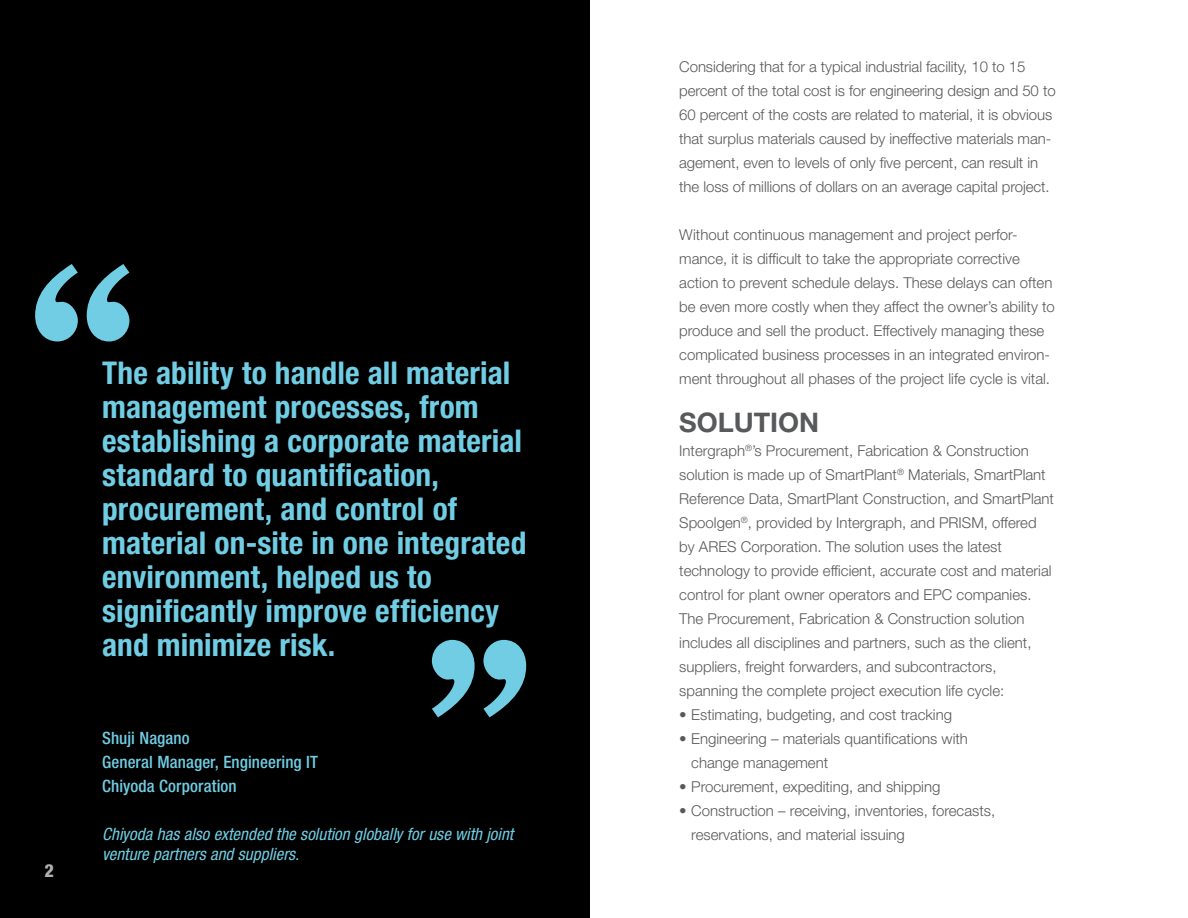
<style>
.page{position:relative;width:1188px;height:918px;background:#fff}
.page>*{position:absolute;margin:0;border:0;box-sizing:border-box;transform-origin:0 0}
.t1{font:700 215.85px "New Century Schlbk LT Std";color:#70cde3}
.t2{font:700 condensed 31.35px/34px "Helvetica Neue LT Std";letter-spacing:.005em;color:#70cde3}
.t3{font:700 27px "Helvetica Neue LT Std";color:#58595b}
.t4{font:800 condensed 18px "Helvetica Neue LT Std";color:#aeb0b2}
.t5{font:italic condensed 16.95px/19.6px "Helvetica Neue LT Std";letter-spacing:.005em;color:#70cde3}
.t6{font:500 condensed 16.95px/24px "Helvetica Neue LT Std";letter-spacing:.005em;color:#70cde3}
.t7{font:300 15px/24px "Helvetica Neue LT Std";color:#58595b}
</style>
<div class="page">
<div style="left:0;top:0;width:590px;height:918px;background:#000"></div>
<h1 class="t1" style="left:30px;top:210px;width:105px">“</h1>
<p class="t4" style="left:44px;top:859px;width:11px">2</p>
<p class="t2" style="left:102px;top:356px;width:426px">The ability to handle all material management processes, from establishing a corporate material standard to quantification, procurement, and control of material on-site in one integrated environment, helped us to significantly improve efficiency and minimize risk.</p>
<h1 class="t1" style="left:531px;top:772px;width:105px;rotate:-180deg">“</h1>
<p class="t6" style="left:102px;top:726px;width:218px">Shuji Nagano<br>General Manager, Engineering IT<br>Chiyoda Corporation</p>
<p class="t5" style="left:102px;top:825px;width:413px">Chiyoda has also extended the solution globally for use with joint venture partners and suppliers.</p>
<p class="t7" style="left:679px;top:54px;width:378px">Considering that for a typical industrial facility, 10 to 15 percent of the total cost is for engineering design and 50 to 60 percent of the costs are related to material, it is obvious that surplus materials caused by ineffective materials man&shy;agement, even to levels of only five percent, can result in the loss of millions of dollars on an average capital project.</p>
<p class="t7" style="left:679px;top:222px;width:377px">Without continuous management and project perfor&shy;mance, it is difficult to take the appropriate corrective action to prevent schedule delays. These delays can often be even more costly when they affect the owner’s ability to produce and sell the product. Effectively managing these complicated business processes in an integrated environ&shy;ment throughout all phases of the project life cycle is vital.</p>
<h3 class="t3" style="left:679px;top:406px;width:72px">SOLUTION</h3>
<p class="t7" style="left:679px;top:438px;width:376px">Intergraph<sup>®</sup>’s Procurement, Fabrication &amp; Construction solution is made up of SmartPlant<sup>®</sup> Materials, SmartPlant Reference Data, SmartPlant Construction, and SmartPlant Spoolgen<sup>®</sup>, provided by Intergraph, and PRISM, offered by ARES Corporation. The solution uses the latest technology to provide efficient, accurate cost and material control for plant owner operators and EPC companies.<br>The Procurement, Fabrication &amp; Construction solution includes all disciplines and partners, such as the client, suppliers, freight forwarders, and subcontractors, spanning the complete project execution life cycle:</p>
<p class="t7" style="left:679px;top:702px;width:274px">• Estimating, budgeting, and cost tracking</p>
<p class="t7" style="left:691px;top:726px;width:278px;text-indent:-12px">• Engineering – materials quantifications with change management</p>
<p class="t7" style="left:679px;top:774px;width:263px">• Procurement, expediting, and shipping</p>
<p class="t7" style="left:691px;top:798px;width:305px;text-indent:-12px">• Construction – receiving, inventories, forecasts, reservations, and material issuing</p>
</div>
